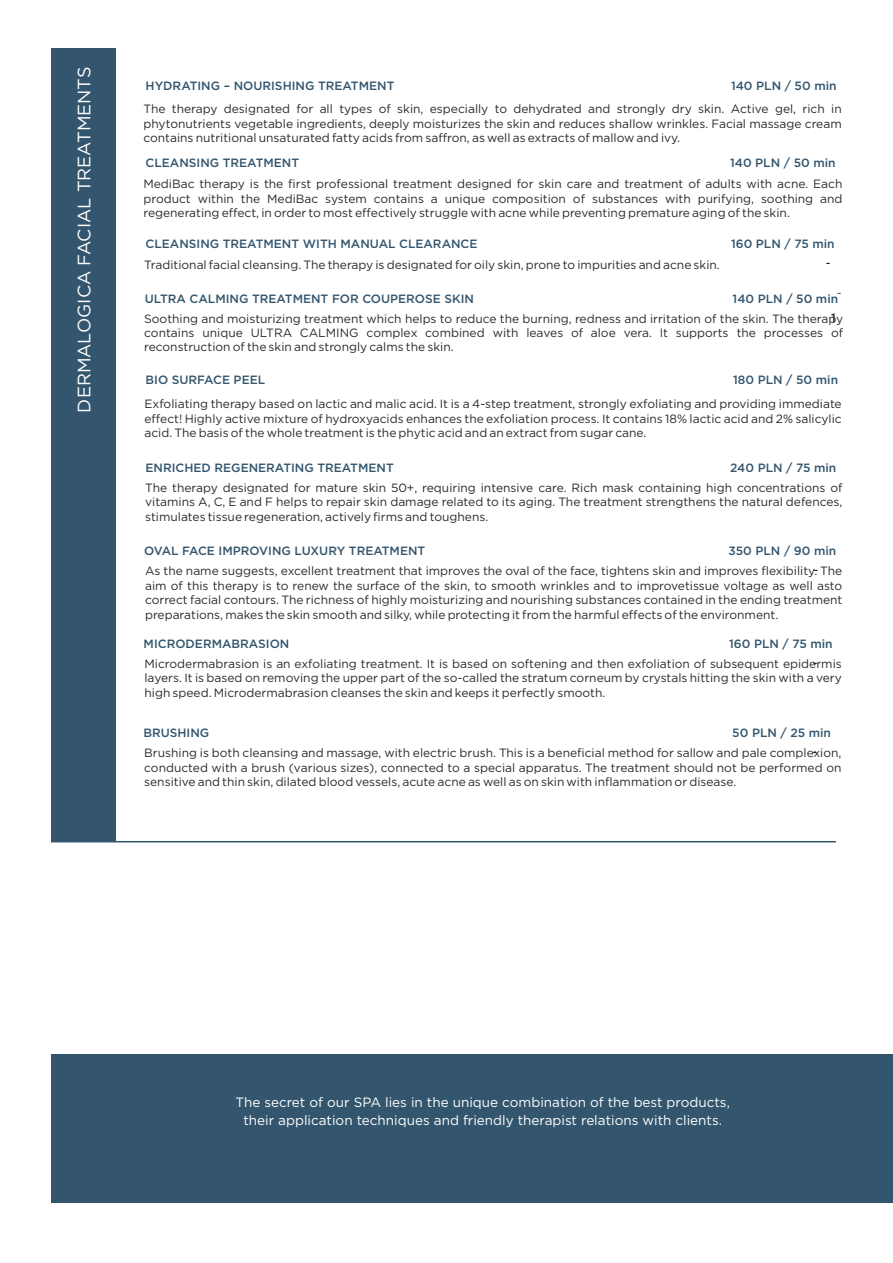
<style>
.page{position:relative;width:893px;height:1263px;background:#fff}
.page>*{position:absolute;margin:0;border:0;box-sizing:border-box;transform-origin:0 0}
.t1{font:18px "Gotham";color:#fff}
.t2{font:13.5px/18px "Gotham";color:#fff;text-align:center}
.t3{font:12px/14.4px "Gotham";color:#2b2a29;text-align:justify}
.t4{font:500 12px "Gotham";color:#33556e}
.t5{font:12px "Gotham";color:#000}
.t6{font:12px "Gotham";color:#33556e}
.t7{font:500 12px "Gotham";color:#2b2a29}
</style>
<div class="page">
<div style="left:51px;top:48px;width:65px;height:793px;background:#33556e"></div>
<hr style="left:51px;top:841px;width:785px;height:1px;background:#33556e">
<div style="left:52px;top:1054px;width:841px;height:148px;background:#33556e"></div>
<h1 class="t1" style="left:76px;top:413px;width:347px;rotate:-90deg">DERMALOGICA FACIAL TREATMENTS</h1>
<p class="t4" style="left:146px;top:80px;width:250px">HYDRATING – NOURISHING TREATMENT</p>
<p class="t4" style="left:731px;top:80px;width:107px">140 PLN / 50 min</p>
<p class="t3" style="left:143px;top:102px;width:700px">The therapy designated for all types of skin, especially to dehydrated and strongly dry skin. Active gel, rich in phytonutrients vegetable ingredients, deeply moisturizes the skin and reduces shallow wrinkles. Facial massage cream contains nutritional unsaturated fatty acids from saffron, as well as extracts of mallow and ivy.</p>
<p class="t3" style="left:143px;top:178px;width:700px">MediBac therapy is the first professional treatment designed for skin care and treatment of adults with acne. Each product within the MediBac system contains a unique composition of substances with purifying, soothing and regenerating effect, in order to most effectively struggle with acne while preventing premature aging of the skin.</p>
<p class="t4" style="left:730px;top:158px;width:107px">140 PLN / 50 min</p>
<p class="t4" style="left:146px;top:158px;width:155px">CLEANSING TREATMENT</p>
<p class="t4" style="left:146px;top:238px;width:333px">CLEANSING TREATMENT WITH MANUAL CLEARANCE</p>
<p class="t3" style="left:144px;top:258px;width:577px">Traditional facial cleansing. The therapy is designated for oily skin, prone to impurities and acne skin.</p>
<p class="t4" style="left:731px;top:238px;width:105px">160 PLN / 75 min</p>
<p class="t5" style="left:826px;top:257px;width:6px">-</p>
<p class="t6" style="left:837px;top:287px;width:6px">-</p>
<p class="t4" style="left:733px;top:293px;width:107px">140 PLN / 50 min</p>
<p class="t7" style="left:831px;top:312px;width:6px">1</p>
<p class="t4" style="left:145px;top:293px;width:331px">ULTRA CALMING TREATMENT FOR COUPEROSE SKIN</p>
<p class="t3" style="left:144px;top:312px;width:700px">Soothing and moisturizing treatment which helps to reduce the burning, redness and irritation of the skin. The therapy contains unique ULTRA CALMING complex combined with leaves of aloe vera. It supports the processes of reconstruction of the skin and strongly calms the skin.</p>
<p class="t4" style="left:146px;top:374px;width:121px">BIO SURFACE PEEL</p>
<p class="t4" style="left:733px;top:374px;width:107px">180 PLN / 50 min</p>
<p class="t3" style="left:144px;top:397px;width:699px">Exfoliating therapy based on lactic and malic acid. It is a 4-step treatment, strongly exfoliating and providing immediate effect! Highly active mixture of hydroxyacids enhances the exfoliation process. It contains 18% lactic acid and 2% salicylic acid. The basis of the whole treatment is the phytic acid and an extract from sugar cane.</p>
<p class="t4" style="left:146px;top:462px;width:250px">ENRICHED REGENERATING TREATMENT</p>
<p class="t4" style="left:730px;top:462px;width:108px">240 PLN / 75 min</p>
<p class="t3" style="left:145px;top:481px;width:699px">The therapy designated for mature skin 50+, requiring intensive care. Rich mask containing high concentrations of vitamins A, C, E and F helps to repair skin damage related to its aging. The treatment strengthens the natural defences, stimulates tissue regeneration, actively firms and toughens.</p>
<p class="t4" style="left:144px;top:545px;width:283px">OVAL FACE IMPROVING LUXURY TREATMENT</p>
<p class="t4" style="left:728px;top:545px;width:109px">350 PLN / 90 min</p>
<p class="t3" style="left:145px;top:564px;width:699px">As the name suggests, excellent treatment that improves the oval of the face, tightens skin and improves flexibility. The aim of this therapy is to renew the surface of the skin, to smooth wrinkles and to improvetissue voltage as well asto correct facial contours. The richness of highly moisturizing and nourishing substances contained in the ending treatment preparations, makes the skin smooth and silky, while protecting it from the harmful effects of the environment.</p>
<p class="t4" style="left:144px;top:638px;width:147px">MICRODERMABRASION</p>
<p class="t5" style="left:813px;top:657px;width:6px">-</p>
<p class="t5" style="left:813px;top:565px;width:6px">-</p>
<p class="t4" style="left:729px;top:638px;width:105px">160 PLN / 75 min</p>
<p class="t3" style="left:144px;top:657px;width:699px">Microdermabrasion is an exfoliating treatment. It is based on softening and then exfoliation of subsequent epidermis layers. It is based on removing the upper part of the so-called the stratum corneum by crystals hitting the skin with a very high speed. Microdermabrasion cleanses the skin and keeps it perfectly smooth.</p>
<p class="t4" style="left:143px;top:728px;width:67px">BRUSHING</p>
<p class="t5" style="left:812px;top:747px;width:6px">-</p>
<p class="t4" style="left:732px;top:728px;width:100px">50 PLN / 25 min</p>
<p class="t3" style="left:144px;top:747px;width:699px">Brushing is both cleansing and massage, with electric brush. This is a beneficial method for sallow and pale complexion, conducted with a brush (various sizes), connected to a special apparatus. The treatment should not be performed on sensitive and thin skin, dilated blood vessels, acute acne as well as on skin with inflammation or disease.</p>
<p class="t2" style="left:235px;top:1094px;width:496px">The secret of our SPA lies in the unique combination of the best products, their application techniques and friendly therapist relations with clients.</p>
</div>
